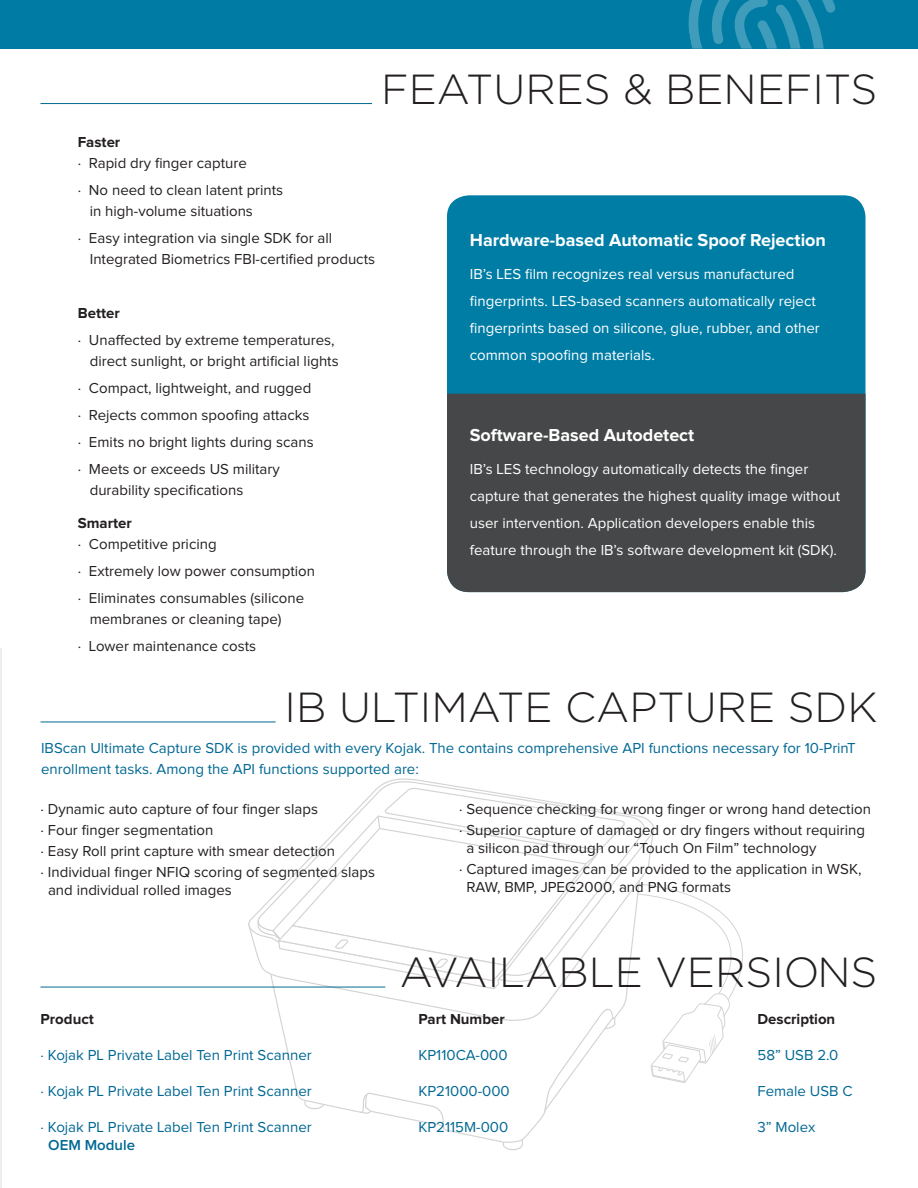
<style>
.page{position:relative;width:918px;height:1188px;background:#fff}
.page>*{position:absolute;margin:0;border:0;box-sizing:border-box;transform-origin:0 0}
.t1{font:300 42px "Gotham";color:#231f20}
.Bullets{font:700 18px "Proxima Nova";color:#fff}
.Bullets-2{font:15px/21px "Proxima Nova";color:#231f20}
.t2{font:15px/27px "Proxima Nova";color:#fff}
.t3{font:15px/21px "Proxima Nova";color:#006893}
.Bullets-3{font:700 15px "Proxima Nova";color:#231f20}
.t4{font:600 15px "Proxima Nova";color:#006893}
</style>
<div class="page">
<svg style="left:503px;top:1143px;width:20px;height:8px"></svg>
<svg style="left:257px;top:787px;width:486px;height:342px"></svg>
<hr style="left:0;top:648px;width:1px;height:540px;background:#eeeeef">
<div style="left:0;top:0;width:918px;height:49px;background:#007ca4"></div>
<svg style="left:688px;top:0;width:148px;height:49px"></svg>
<hr style="left:40px;top:722px;width:236px;height:1px;background:#006893">
<hr style="left:40px;top:987px;width:345px;height:1px;background:#006893">
<hr style="left:40px;top:103px;width:332px;height:1px;background:#006893">
<div style="left:447px;top:195px;width:418px;height:397px;background:#007da5;border-radius:22px"></div>
<div style="left:447px;top:394px;width:419px;height:198px;background:#464748"></div>
<p class="t1" style="left:381px;top:62px;width:498px">FEATURES &amp; BENEFITS</p>
<p class="Bullets-3" style="left:78px;top:133px;width:44px">Faster</p>
<p class="Bullets-2" style="left:78px;top:153px;width:171px">· Rapid dry finger capture</p>
<p class="Bullets-2" style="left:90px;top:180px;width:195px;text-indent:-12px">· No need to clean latent prints in high-volume situations</p>
<p class="Bullets-2" style="left:90px;top:228px;width:287px;text-indent:-12px">· Easy integration via single SDK for all<br>Integrated Biometrics FBI-certified products</p>
<p class="Bullets-3" style="left:78px;top:304px;width:44px">Better</p>
<p class="Bullets-2" style="left:78px;top:330px;width:262px;text-align:right">· Unaffected by extreme temperatures, direct sunlight, or bright artificial lights</p>
<p class="Bullets-2" style="left:78px;top:378px;width:235px">· Compact, lightweight, and rugged</p>
<p class="Bullets-2" style="left:78px;top:405px;width:233px">· Rejects common spoofing attacks</p>
<p class="Bullets-2" style="left:78px;top:432px;width:237px">· Emits no bright lights during scans</p>
<p class="Bullets-2" style="left:90px;top:459px;width:192px;text-indent:-12px">· Meets or exceeds US military durability specifications</p>
<p class="Bullets-3" style="left:78px;top:514px;width:56px">Smarter</p>
<p class="Bullets-2" style="left:78px;top:534px;width:140px">· Competitive pricing</p>
<p class="Bullets-2" style="left:78px;top:561px;width:239px">· Extremely low power consumption</p>
<p class="Bullets-2" style="left:90px;top:588px;width:216px;text-indent:-12px">· Eliminates consumables (silicone membranes or cleaning tape)</p>
<p class="Bullets-2" style="left:78px;top:636px;width:180px">· Lower maintenance costs</p>
<p class="Bullets" style="left:470px;top:229px;width:358px">Hardware-based Automatic Spoof Rejection</p>
<p class="t2" style="left:470px;top:261px;width:351px">IB’s LES film recognizes real versus manufactured fingerprints. LES-based scanners automatically reject fingerprints based on silicone, glue, rubber, and other common spoofing materials.</p>
<p class="Bullets" style="left:470px;top:424px;width:226px">Software-Based Autodetect</p>
<p class="t2" style="left:470px;top:456px;width:372px">IB’s LES technology automatically detects the finger capture that generates the highest quality image without user intervention. Application developers enable this feature through the IB’s software development kit (SDK).</p>
<p class="t1" style="left:285px;top:681px;width:594px">IB ULTIMATE CAPTURE SDK</p>
<p class="t3" style="left:41px;top:738px;width:816px">IBScan Ultimate Capture SDK is provided with every Kojak. The contains comprehensive API functions necessary for 10-PrinT enrollment tasks. Among the API functions supported are:</p>
<p class="Bullets-2" style="left:40px;top:799px;width:279px">· Dynamic auto capture of four finger slaps</p>
<p class="Bullets-2" style="left:40px;top:820px;width:174px">· Four finger segmentation</p>
<p class="Bullets-2" style="left:40px;top:841px;width:296px">· Easy Roll print capture with smear detection</p>
<p class="Bullets-2" style="left:48px;top:863px;width:329px;line-height:18px;text-indent:-8px">· Individual finger NFIQ scoring of segmented slaps and individual rolled images</p>
<p class="Bullets-2" style="left:459px;top:799px;width:413px">· Sequence checking for wrong finger or wrong hand detection</p>
<p class="Bullets-2" style="left:466px;top:821px;width:400px;line-height:18px;text-indent:-8px">· Superior capture of damaged or dry fingers without requiring a silicon pad through our “Touch On Film” technology</p>
<p class="Bullets-2" style="left:466px;top:860px;width:396px;line-height:18px;text-indent:-8px">· Captured images can be provided to the application in WSK,<br>RAW, BMP, JPEG2000, and PNG formats</p>
<p class="t1" style="left:400px;top:946px;width:479px">AVAILABLE VERSIONS</p>
<p class="Bullets-3" style="left:40px;top:1011px;width:55px">Product</p>
<p class="Bullets-3" style="left:418px;top:1011px;width:88px">Part Number</p>
<p class="Bullets-3" style="left:758px;top:1011px;width:79px">Description</p>
<p class="t3" style="left:40px;top:1045px;width:273px">· Kojak PL Private Label Ten Print Scanner</p>
<p class="t3" style="left:418px;top:1045px;width:91px">KP110CA-000</p>
<p class="t3" style="left:758px;top:1045px;width:82px">58” USB 2.0</p>
<p class="t3" style="left:40px;top:1081px;width:273px">· Kojak PL Private Label Ten Print Scanner</p>
<p class="t3" style="left:418px;top:1081px;width:93px">KP21000-000</p>
<p class="t3" style="left:758px;top:1081px;width:97px">Female USB C</p>
<p class="t3" style="left:40px;top:1117px;width:273px">· Kojak PL Private Label Ten Print Scanner</p>
<p class="t3" style="left:418px;top:1117px;width:91px">KP2115M-000</p>
<p class="t3" style="left:758px;top:1117px;width:59px">3” Molex</p>
<p class="t4" style="left:48px;top:1138px;width:88px">OEM Module</p>
</div>
